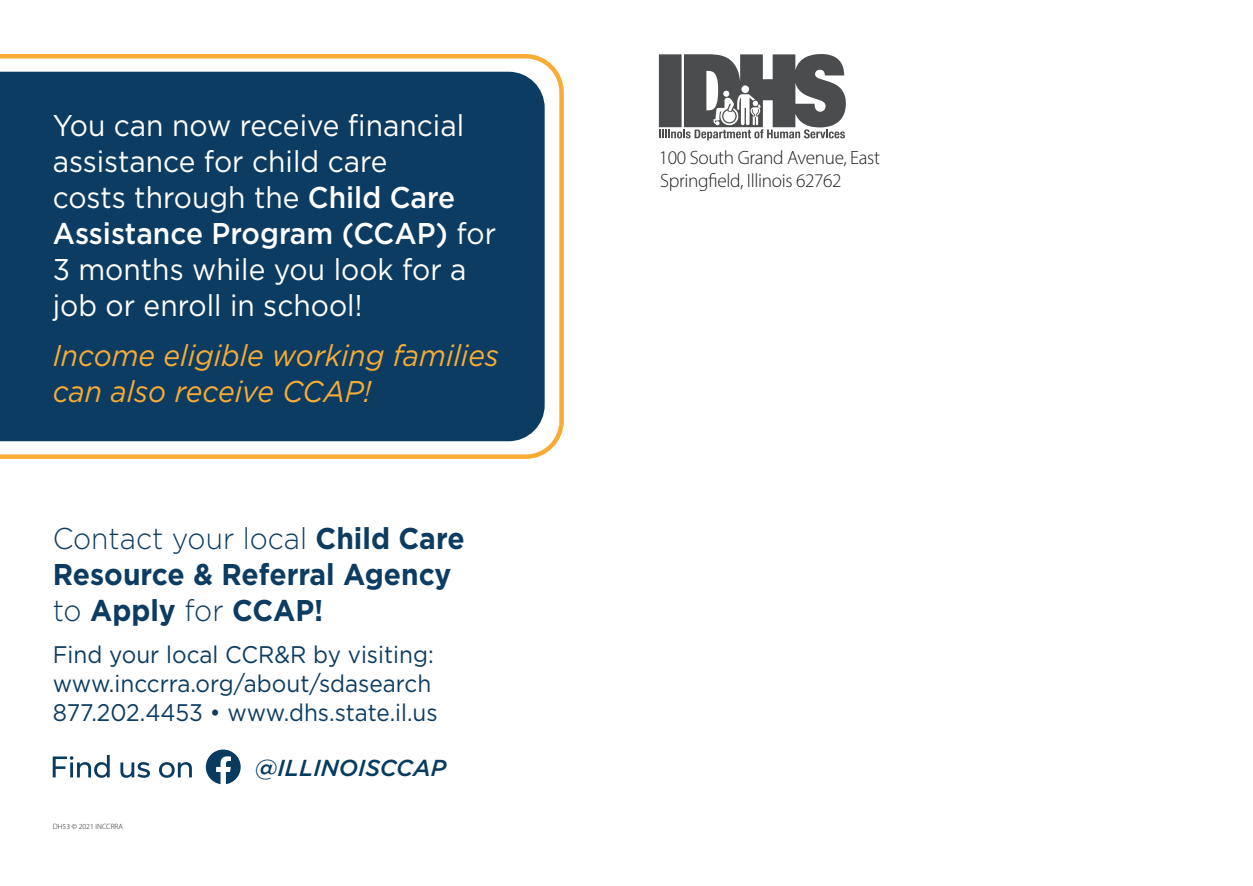
<style>
.page{position:relative;width:1253px;height:886px;background:#fff}
.page>*{position:absolute;margin:0;border:0;box-sizing:border-box;transform-origin:0 0}
.t1{font:30px/36px "Gotham";color:#fff;scale:.94 1}
.t2{font:700 30px/36px "Gotham";color:#0c3c61;scale:.94 1}
.t3{font:italic 30px/36px "Gotham";color:#f8ac36;scale:.94 1}
.t4{font:24px/28.8px "Gotham";color:#0c3c61;scale:.94 1}
.t5{font:italic 500 23.1px "Gotham";color:#083b60}
.t6{font:300 19.2px "Myriad Pro";letter-spacing:-.02em;color:#231f20}
.t7{font:300 7.8px "Myriad Pro";color:#231f20}
.s1{font-weight:500}
.s2{font-weight:300}
.s3{font-size:7.5px}
</style>
<div class="page">
<svg style="left:659px;top:54px;width:187px;height:86px"></svg>
<svg style="left:206px;top:749px;width:35px;height:35px"></svg>
<svg style="left:53px;top:755px;width:57px;height:22px"></svg>
<svg style="left:120px;top:762px;width:30px;height:15px"></svg>
<svg style="left:159px;top:762px;width:33px;height:15px"></svg>
<svg style="left:0;top:54px;width:564px;height:405px;background:#28506e"></svg>
<p class="t1" style="left:53px;top:107px;width:473px">You can now receive financial assistance for child care<br>costs through the <span class="s1">Child Care<br>Assistance Program (CCAP)</span> for<br>3 months while you look for a job or enroll in school!</p>
<p class="t3" style="left:53px;top:337px;width:476px">Income eligible working families can also receive CCAP!</p>
<p class="t2" style="left:53px;top:519px;width:440px"><span class="s2">Contact your local</span> Child Care<br>Resource &amp; Referral Agency <span class="s2">to</span> Apply <span class="s2">for</span> CCAP!</p>
<p class="t4" style="left:53px;top:640px;width:407px">Find your local CCR&amp;R by visiting: www.inccrra.org/about/sdasearch</p>
<p class="t4" style="left:53px;top:697px;width:411px">877.202.4453 • www.dhs.state.il.us</p>
<p class="t7" style="left:53px;top:821px;width:72px">DH53 © 2021 <span class="s3">INCCRRA</span></p>
<p class="t5" style="left:255px;top:754px;width:193px">@ILLINOISCCAP</p>
<p class="t6" style="left:659px;top:146px;width:223px">100 South Grand Avenue, East</p>
<p class="t6" style="left:660px;top:169px;width:183px">Springfield, Illinois 62762</p>
</div>
